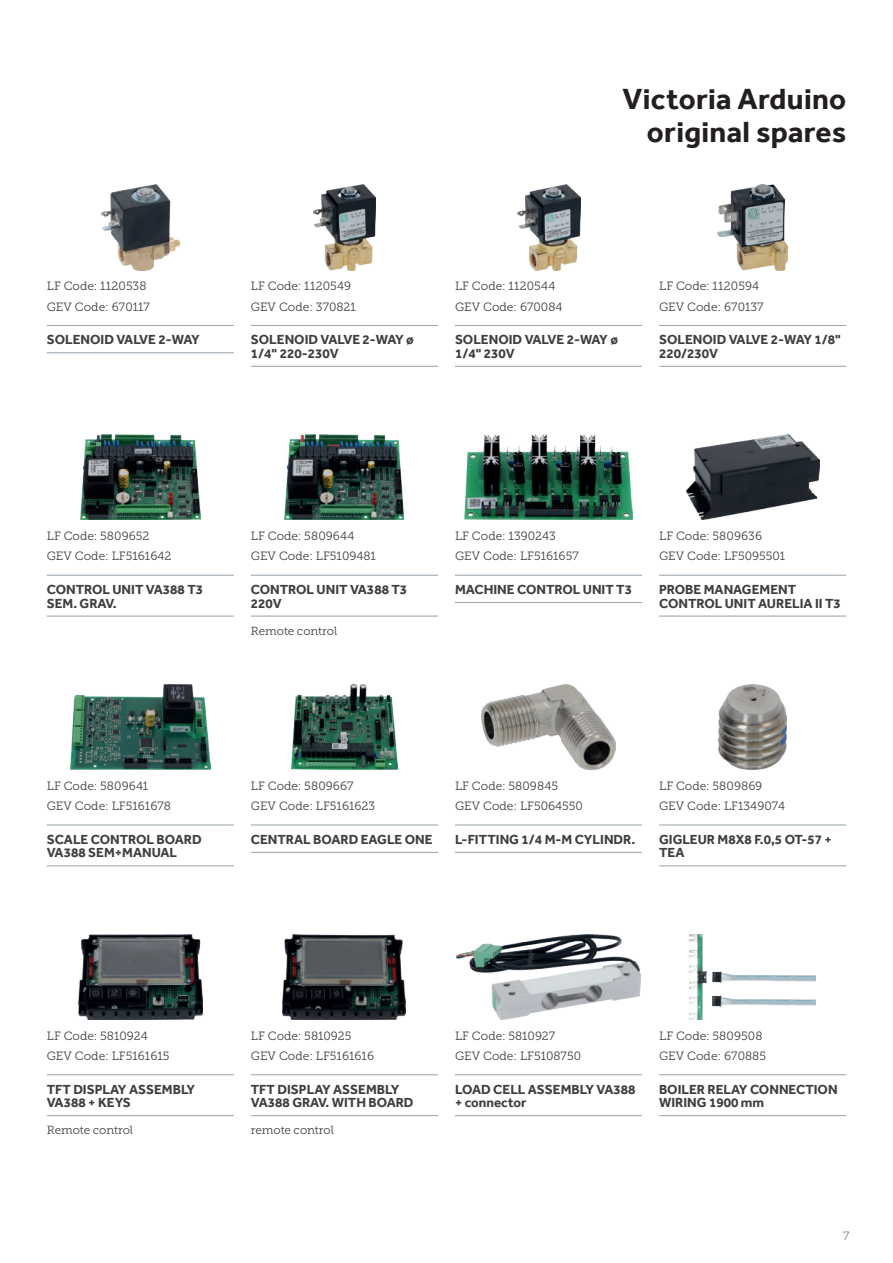
<style>
.page{position:relative;width:893px;height:1263px;background:#fff}
.page>*{position:absolute;margin:0;border:0;box-sizing:border-box;transform-origin:0 0}
.t1{font:700 30px/33px "Effra";letter-spacing:.01em;color:#231f20;text-align:right}
.t2{font:700 13.5px/13.5px "Effra";color:#3e3e3f}
.t3{font:12px/20.2px "Museo Slab 300";color:#3e3e3f}
.t4{font:12px "Museo Slab 300";color:#808285}
.t5{font:11.7px "Museo Slab 300";letter-spacing:-.01em;color:#3e3e3f}
</style>
<div class="page">
<hr style="left:47px;top:325px;width:187px;height:1px;background:#94a2aa">
<hr style="left:47px;top:352px;width:187px;height:1px;background:#94a2aa">
<img style="left:101px;top:185px;width:78px;height:85px">
<hr style="left:251px;top:325px;width:187px;height:1px;background:#94a2aa">
<hr style="left:251px;top:366px;width:187px;height:1px;background:#94a2aa">
<img style="left:313px;top:185px;width:63px;height:85px">
<hr style="left:455px;top:325px;width:187px;height:1px;background:#94a2aa">
<hr style="left:455px;top:366px;width:187px;height:1px;background:#94a2aa">
<img style="left:517px;top:185px;width:63px;height:85px">
<hr style="left:659px;top:325px;width:187px;height:1px;background:#94a2aa">
<hr style="left:659px;top:366px;width:187px;height:1px;background:#94a2aa">
<img style="left:718px;top:185px;width:70px;height:85px">
<hr style="left:47px;top:575px;width:187px;height:1px;background:#94a2aa">
<hr style="left:47px;top:616px;width:187px;height:1px;background:#94a2aa">
<img style="left:81px;top:435px;width:119px;height:85px">
<hr style="left:251px;top:575px;width:187px;height:1px;background:#94a2aa">
<hr style="left:251px;top:616px;width:187px;height:1px;background:#94a2aa">
<img style="left:285px;top:435px;width:119px;height:85px">
<hr style="left:455px;top:575px;width:187px;height:1px;background:#94a2aa">
<hr style="left:455px;top:602px;width:187px;height:1px;background:#94a2aa">
<img style="left:465px;top:435px;width:167px;height:85px">
<hr style="left:659px;top:575px;width:187px;height:1px;background:#94a2aa">
<hr style="left:659px;top:616px;width:187px;height:1px;background:#94a2aa">
<img style="left:686px;top:435px;width:133px;height:85px">
<hr style="left:47px;top:825px;width:187px;height:1px;background:#94a2aa">
<hr style="left:47px;top:865px;width:187px;height:1px;background:#94a2aa">
<img style="left:71px;top:684px;width:139px;height:86px">
<hr style="left:251px;top:825px;width:187px;height:1px;background:#94a2aa">
<hr style="left:251px;top:852px;width:187px;height:1px;background:#94a2aa">
<img style="left:292px;top:684px;width:105px;height:86px">
<hr style="left:455px;top:825px;width:187px;height:1px;background:#94a2aa">
<hr style="left:455px;top:852px;width:187px;height:1px;background:#94a2aa">
<img style="left:481px;top:684px;width:135px;height:86px">
<hr style="left:659px;top:825px;width:187px;height:1px;background:#94a2aa">
<hr style="left:659px;top:865px;width:187px;height:1px;background:#94a2aa">
<img style="left:719px;top:684px;width:68px;height:86px">
<hr style="left:47px;top:1074px;width:187px;height:1px;background:#94a2aa">
<hr style="left:47px;top:1115px;width:187px;height:1px;background:#94a2aa">
<img style="left:78px;top:934px;width:124px;height:85px">
<hr style="left:251px;top:1074px;width:187px;height:1px;background:#94a2aa">
<hr style="left:251px;top:1115px;width:187px;height:1px;background:#94a2aa">
<img style="left:283px;top:934px;width:123px;height:85px">
<hr style="left:455px;top:1074px;width:187px;height:1px;background:#94a2aa">
<hr style="left:455px;top:1115px;width:187px;height:1px;background:#94a2aa">
<img style="left:457px;top:934px;width:183px;height:85px">
<hr style="left:659px;top:1074px;width:187px;height:1px;background:#94a2aa">
<hr style="left:659px;top:1115px;width:187px;height:1px;background:#94a2aa">
<img style="left:689px;top:934px;width:127px;height:85px">
<h1 class="t1" style="left:623px;top:82px;width:225px">Victoria Arduino original spares</h1>
<p class="t3" style="left:47px;top:276px;width:105px">LF Code: 1120538<br>GEV Code: 670117</p>
<p class="t2" style="left:47px;top:333px;width:154px">SOLENOID VALVE 2-WAY</p>
<p class="t3" style="left:251px;top:276px;width:107px">LF Code: 1120549<br>GEV Code: 370821</p>
<p class="t2" style="left:251px;top:333px;width:165px">SOLENOID VALVE 2-WAY ø<br>1/4" 220-230V</p>
<p class="t3" style="left:455px;top:276px;width:109px">LF Code: 1120544<br>GEV Code: 670084</p>
<p class="t2" style="left:455px;top:333px;width:165px">SOLENOID VALVE 2-WAY ø<br>1/4" 230V</p>
<p class="t3" style="left:659px;top:276px;width:106px">LF Code: 1120594<br>GEV Code: 670137</p>
<p class="t2" style="left:659px;top:333px;width:183px">SOLENOID VALVE 2-WAY 1/8"<br>220/230V</p>
<p class="t3" style="left:47px;top:526px;width:126px">LF Code: 5809652<br>GEV Code: LF5161642</p>
<p class="t2" style="left:47px;top:583px;width:158px">CONTROL UNIT VA388 T3<br>SEM. GRAV.</p>
<p class="t3" style="left:251px;top:526px;width:127px">LF Code: 5809644<br>GEV Code: LF5109481</p>
<p class="t2" style="left:251px;top:583px;width:158px">CONTROL UNIT VA388 T3<br>220V</p>
<p class="t5" style="left:251px;top:624px;width:88px">Remote control</p>
<p class="t3" style="left:455px;top:526px;width:125px">LF Code: 1390243<br>GEV Code: LF5161657</p>
<p class="t2" style="left:455px;top:583px;width:179px">MACHINE CONTROL UNIT T3</p>
<p class="t3" style="left:659px;top:526px;width:128px">LF Code: 5809636<br>GEV Code: LF5095501</p>
<p class="t2" style="left:659px;top:583px;width:183px">PROBE MANAGEMENT<br>CONTROL UNIT AURELIA II T3</p>
<p class="t3" style="left:47px;top:776px;width:126px">LF Code: 5809641<br>GEV Code: LF5161678</p>
<p class="t2" style="left:47px;top:832px;width:156px">SCALE CONTROL BOARD<br>VA388 SEM+MANUAL</p>
<p class="t3" style="left:251px;top:776px;width:126px">LF Code: 5809667<br>GEV Code: LF5161623</p>
<p class="t2" style="left:251px;top:832px;width:183px">CENTRAL BOARD EAGLE ONE</p>
<p class="t3" style="left:455px;top:776px;width:129px">LF Code: 5809845<br>GEV Code: LF5064550</p>
<p class="t2" style="left:455px;top:832px;width:182px">L-FITTING 1/4 M-M CYLINDR.</p>
<p class="t3" style="left:659px;top:776px;width:127px">LF Code: 5809869<br>GEV Code: LF1349074</p>
<p class="t2" style="left:659px;top:832px;width:174px">GIGLEUR M8X8 F.0,5 OT-57 +<br>TEA</p>
<p class="t3" style="left:47px;top:1025px;width:124px">LF Code: 5810924<br>GEV Code: LF5161615</p>
<p class="t2" style="left:47px;top:1082px;width:150px">TFT DISPLAY ASSEMBLY<br>VA388 + KEYS</p>
<p class="t5" style="left:47px;top:1124px;width:88px">Remote control</p>
<p class="t3" style="left:251px;top:1025px;width:125px">LF Code: 5810925<br>GEV Code: LF5161616</p>
<p class="t2" style="left:251px;top:1082px;width:164px">TFT DISPLAY ASSEMBLY<br>VA388 GRAV. WITH BOARD</p>
<p class="t5" style="left:251px;top:1124px;width:85px">remote control</p>
<p class="t3" style="left:455px;top:1025px;width:128px">LF Code: 5810927<br>GEV Code: LF5108750</p>
<p class="t2" style="left:455px;top:1082px;width:182px">LOAD CELL ASSEMBLY VA388 + connector</p>
<p class="t3" style="left:659px;top:1025px;width:108px">LF Code: 5809508<br>GEV Code: 670885</p>
<p class="t2" style="left:659px;top:1082px;width:180px">BOILER RELAY CONNECTION<br>WIRING 1900 mm</p>
<p class="t4" style="left:843px;top:1229px;width:8px">7</p>
</div>
